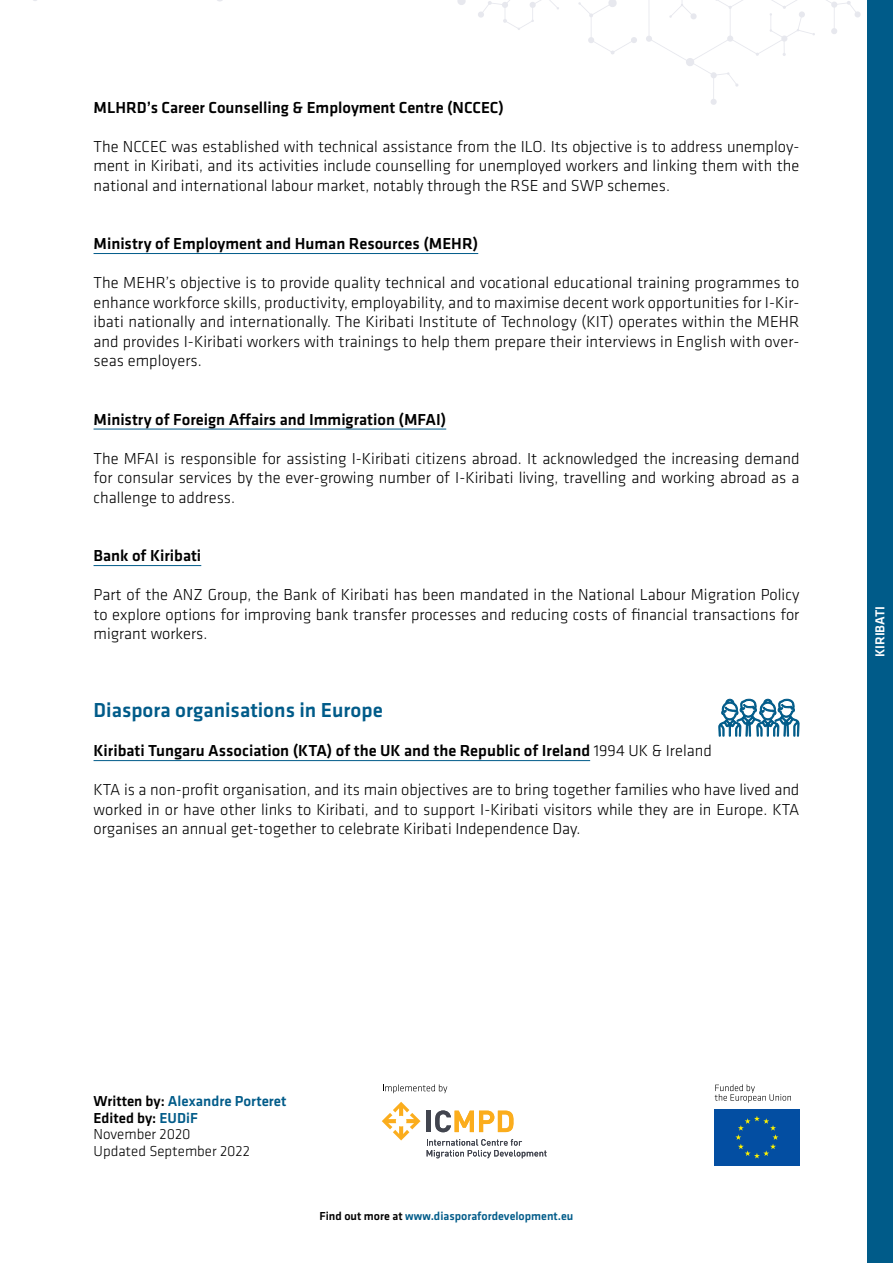
<style>
.page{position:relative;width:893px;height:1263px;background:#fff}
.page>*{position:absolute;margin:0;border:0;box-sizing:border-box;transform-origin:0 0}
.t1{font:500 21px "Klavika";color:#005b89}
.t2{font:300 16.5px/19.5px "Klavika";color:#000;text-align:justify}
.t3{font:500 16.5px "Klavika";color:#000}
.t4{font:300 15px/16.5px "Klavika";color:#000}
.t5{font:500 13.5px "Klavika";color:#fff}
.t6{font:500 12px "Klavika";color:#005b89}
.s1{font-weight:300}
.s2{font-weight:500}
.s3{font-weight:500;color:#005b89}
.s4{color:#000}
</style>
<div class="page">
<div style="left:867px;top:0;width:26px;height:1263px;background:#005b89"></div>
<svg style="left:578px;top:0;width:59px;height:55px"></svg>
<svg style="left:457px;top:0;width:102px;height:30px"></svg>
<svg style="left:646px;top:0;width:215px;height:105px"></svg>
<hr style="left:94px;top:253px;width:384px;height:1px;background:#005b89">
<hr style="left:94px;top:429px;width:352px;height:1px;background:#005b89">
<hr style="left:94px;top:565px;width:107px;height:1px;background:#005b89">
<hr style="left:94px;top:760px;width:496px;height:1px;background:#005b89">
<svg style="left:718px;top:698px;width:82px;height:39px"></svg>
<div style="left:714px;top:1109px;width:85px;height:56px;background:#034ea2"></div>
<svg style="left:735px;top:1116px;width:43px;height:42px"></svg>
<svg style="left:715px;top:1084px;width:76px;height:18px"></svg>
<svg style="left:383px;top:1084px;width:64px;height:9px"></svg>
<hr style="left:427px;top:1111px;width:4px;height:21px;background:#42454f">
<svg style="left:435px;top:1110px;width:79px;height:22px"></svg>
<svg style="left:427px;top:1139px;width:120px;height:19px"></svg>
<svg style="left:382px;top:1102px;width:38px;height:38px"></svg>
<p class="t3" style="left:94px;top:96px;width:412px">MLHRD’s Career Counselling &amp; Employment Centre (NCCEC)</p>
<p class="t2" style="left:94px;top:136px;width:707px">The NCCEC was established with technical assistance from the ILO. Its objective is to address unemploy&shy;ment in Kiribati, and its activities include counselling for unemployed workers and linking them with the national and international labour market, notably through the RSE and SWP schemes.</p>
<p class="t3" style="left:94px;top:232px;width:386px">Ministry of Employment and Human Resources (MEHR)</p>
<p class="t2" style="left:94px;top:273px;width:707px">The MEHR’s objective is to provide quality technical and vocational educational training programmes to enhance workforce skills, productivity, employability, and to maximise decent work opportunities for I-Kir&shy;ibati nationally and internationally. The Kiribati Institute of Technology (KIT) operates within the MEHR and provides I-Kiribati workers with trainings to help them prepare their interviews in English with over&shy;seas employers.</p>
<p class="t3" style="left:94px;top:408px;width:354px">Ministry of Foreign Affairs and Immigration (MFAI)</p>
<p class="t2" style="left:94px;top:448px;width:707px">The MFAI is responsible for assisting I-Kiribati citizens abroad. It acknowledged the increasing demand for consular services by the ever-growing number of I-Kiribati living, travelling and working abroad as a challenge to address.</p>
<p class="t3" style="left:94px;top:544px;width:109px">Bank of Kiribati</p>
<p class="t2" style="left:94px;top:585px;width:707px">Part of the ANZ Group, the Bank of Kiribati has been mandated in the National Labour Migration Policy to explore options for improving bank transfer processes and reducing costs of financial transactions for migrant workers.</p>
<p class="t1" style="left:94px;top:696px;width:291px">Diaspora organisations in Europe</p>
<p class="t3" style="left:94px;top:739px;width:620px">Kiribati Tungaru Association (KTA) of the UK and the Republic of Ireland <span class="s1">1994 UK &amp; Ireland</span></p>
<p class="t2" style="left:94px;top:780px;width:707px">KTA is a non-profit organisation, and its main objectives are to bring together families who have lived and worked in or have other links to Kiribati, and to support I-Kiribati visitors while they are in Europe. KTA organises an annual get-together to celebrate Kiribati Independence Day.</p>
<p class="t5" style="left:871px;top:657px;width:53px;rotate:-90deg">KIRIBATI</p>
<p class="t4" style="left:94px;top:1093px;width:194px"><span class="s2">Written by:</span> <span class="s3">Alexandre Porteret<br></span><span class="s2">Edited by:</span> <span class="s3">EUDiF<br></span>November 2020<br>Updated September 2022</p>
<p class="t6" style="left:320px;top:1208px;width:255px"><span class="s4">Find out more at</span> www.diasporafordevelopment.eu</p>
</div>
